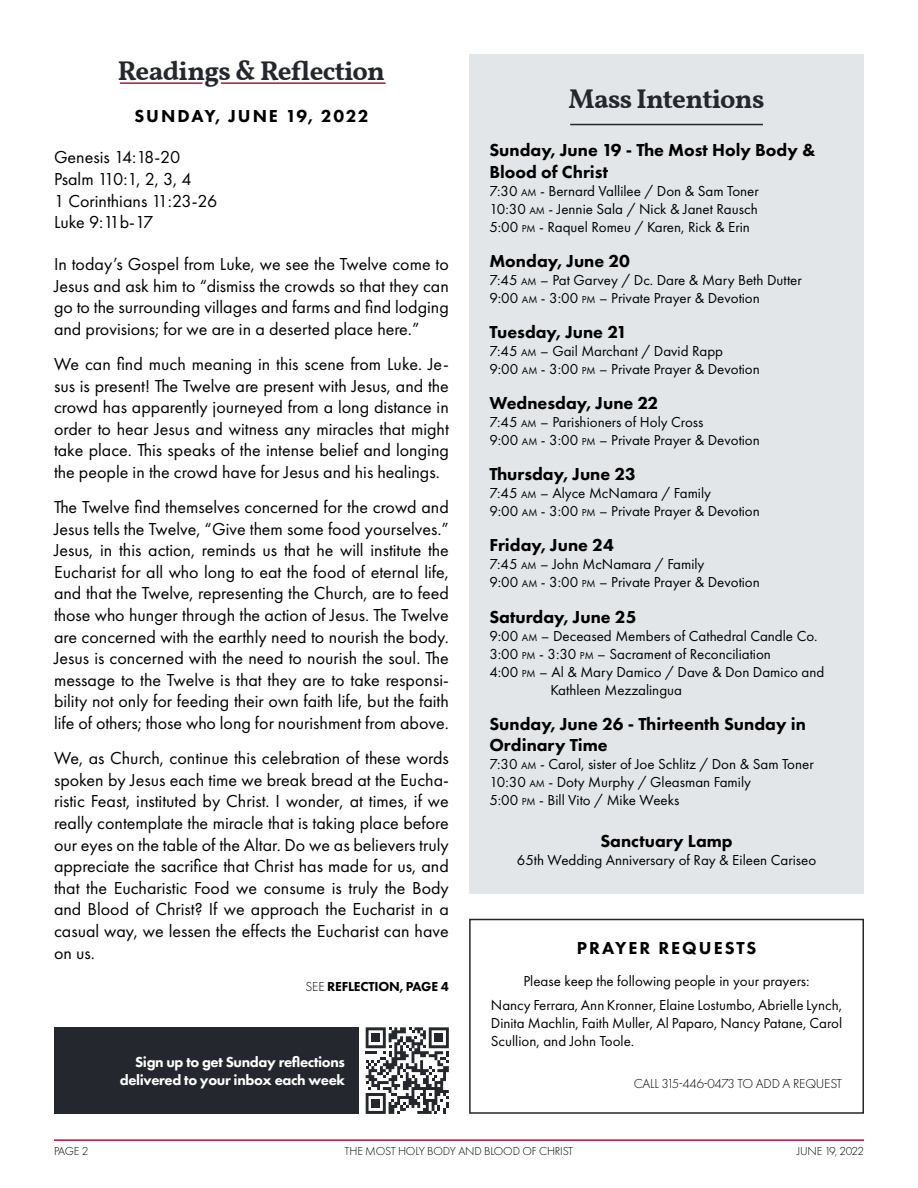
<style>
.page{position:relative;width:918px;height:1188px;background:#fff}
.page>*{position:absolute;margin:0;border:0;box-sizing:border-box;transform-origin:0 0}
.t1{font:700 27px "Vollkorn";letter-spacing:-.025em;color:#25272e}
.t2{font:18px/21.6px "Futura PT";color:#000;text-align:justify}
.t3{font:800 18px/21.6px "Futura PT";color:#000}
.t4{font:800 18px "Futura PT";letter-spacing:.105em;color:#000}
.t5{font:800 18px "Futura PT";letter-spacing:.11em;color:#000}
.t6{font:15px/18px "Futura PT";color:#000}
.t7{font:800 15px/18px "Futura PT";letter-spacing:-.025em;color:#fff;text-align:right}
.t8{font:300 13.5px "Futura PT";letter-spacing:-.025em;color:#000}
.t9{font:800 13.5px "Futura PT";letter-spacing:-.015em;color:#000}
.t10{font:300 12px "Futura PT";letter-spacing:-.015em;color:#000}
.s1{font-weight:300}
.s2{font-size:10.5px}
</style>
<div class="page">
<hr style="left:120px;top:82px;width:82px;height:2px;background:#a21c3a">
<hr style="left:221px;top:82px;width:165px;height:2px;background:#a21c3a">
<div style="left:469px;top:54px;width:395px;height:839px;background:#e3e6e8"></div>
<div style="left:469px;top:919px;width:395px;height:195px;border:2px solid #25272e"></div>
<hr style="left:570px;top:124px;width:193px;height:1px;background:#25272e">
<hr style="left:54px;top:1139px;width:810px;height:2px;background:#a21c3a">
<div style="left:54px;top:1028px;width:305px;height:86px;background:#25272e"></div>
<svg style="left:366px;top:1027px;width:83px;height:87px"></svg>
<h1 class="t1" style="left:118px;top:50px;width:269px">Readings &amp; Reflection</h1>
<p class="t4" style="left:134px;top:104px;width:236px">SUNDAY, JUNE 19, 2022</p>
<p class="t2" style="left:54px;top:147px;width:165px;text-align:left">Genesis 14:18-20<br>Psalm 110:1, 2, 3, 4<br>1 Corinthians 11:23-26<br>Luke 9:11b-17</p>
<p class="t2" style="left:54px;top:253px;width:396px">In today’s Gospel from Luke, we see the Twelve come to Jesus and ask him to “dismiss the crowds so that they can go to the surrounding villages and farms and find lodging and provisions; for we are in a deserted place here.”</p>
<p class="t2" style="left:54px;top:353px;width:396px">We can find much meaning in this scene from Luke. Je&shy;sus is present! The Twelve are present with Jesus, and the crowd has apparently journeyed from a long distance in order to hear Jesus and witness any miracles that might take place. This speaks of the intense belief and longing the people in the crowd have for Jesus and his healings.</p>
<p class="t2" style="left:54px;top:496px;width:396px">The Twelve find themselves concerned for the crowd and Jesus tells the Twelve, “Give them some food yourselves.” Jesus, in this action, reminds us that he will institute the Eucharist for all who long to eat the food of eternal life, and that the Twelve, representing the Church, are to feed those who hunger through the action of Jesus. The Twelve are concerned with the earthly need to nourish the body.<br>Jesus is concerned with the need to nourish the soul. The message to the Twelve is that they are to take responsi&shy;bility not only for feeding their own faith life, but the faith life of others; those who long for nourishment from above.</p>
<p class="t2" style="left:54px;top:747px;width:396px">We, as Church, continue this celebration of these words spoken by Jesus each time we break bread at the Eucha&shy;ristic Feast, instituted by Christ. I wonder, at times, if we really contemplate the miracle that is taking place before our eyes on the table of the Altar. Do we as believers truly appreciate the sacrifice that Christ has made for us, and that the Eucharistic Food we consume is truly the Body and Blood of Christ? If we approach the Eucharist in a casual way, we lessen the effects the Eucharist can have on us.</p>
<p class="t9" style="left:306px;top:978px;width:145px"><span class="s1">SEE</span> REFLECTION, PAGE 4</p>
<p class="t7" style="left:120px;top:1053px;width:227px">Sign up to get Sunday reflections delivered to your inbox each week</p>
<h1 class="t1" style="left:569px;top:78px;width:197px">Mass Intentions</h1>
<p class="t3" style="left:489px;top:139px;width:328px">Sunday, June 19 - The Most Holy Body &amp;<br>Blood of Christ</p>
<p class="t6" style="left:489px;top:182px;width:271px;text-align:justify">7:30 <span class="s2">AM</span> - Bernard Vallilee / Don &amp; Sam Toner 10:30 <span class="s2">AM</span> - Jennie Sala / Nick &amp; Janet Rausch 5:00 <span class="s2">PM</span> - Raquel Romeu / Karen, Rick &amp; Erin</p>
<p class="t3" style="left:489px;top:250px;width:142px">Monday, June 20</p>
<p class="t6" style="left:489px;top:271px;width:314px">7:45 <span class="s2">AM</span> – Pat Garvey / Dc. Dare &amp; Mary Beth Dutter<br>9:00 <span class="s2">AM</span> - 3:00 <span class="s2">PM</span> – Private Prayer &amp; Devotion</p>
<p class="t3" style="left:489px;top:321px;width:139px">Tuesday, June 21</p>
<p class="t6" style="left:489px;top:342px;width:272px">7:45 <span class="s2">AM</span> – Gail Marchant / David Rapp<br>9:00 <span class="s2">AM</span> - 3:00 <span class="s2">PM</span> – Private Prayer &amp; Devotion</p>
<p class="t3" style="left:489px;top:392px;width:171px">Wednesday, June 22</p>
<p class="t6" style="left:489px;top:413px;width:272px">7:45 <span class="s2">AM</span> – Parishioners of Holy Cross<br>9:00 <span class="s2">AM</span> - 3:00 <span class="s2">PM</span> – Private Prayer &amp; Devotion</p>
<p class="t3" style="left:489px;top:463px;width:148px">Thursday, June 23</p>
<p class="t6" style="left:489px;top:484px;width:272px">7:45 <span class="s2">AM</span> – Alyce McNamara / Family<br>9:00 <span class="s2">AM</span> - 3:00 <span class="s2">PM</span> – Private Prayer &amp; Devotion</p>
<p class="t3" style="left:489px;top:534px;width:126px">Friday, June 24</p>
<p class="t6" style="left:489px;top:555px;width:272px">7:45 <span class="s2">AM</span> – John McNamara / Family<br>9:00 <span class="s2">AM</span> - 3:00 <span class="s2">PM</span> – Private Prayer &amp; Devotion</p>
<p class="t3" style="left:489px;top:605px;width:149px">Saturday, June 25</p>
<p class="t6" style="left:489px;top:626px;width:330px">9:00 <span class="s2">AM</span> – Deceased Members of Cathedral Candle Co.</p>
<p class="t6" style="left:489px;top:644px;width:283px">3:00 <span class="s2">PM</span> - 3:30 <span class="s2">PM</span> – Sacrament of Reconciliation</p>
<p class="t6" style="left:489px;top:662px;width:337px">4:00 <span class="s2">PM</span> – Al &amp; Mary Damico / Dave &amp; Don Damico and</p>
<p class="t6" style="left:550px;top:680px;width:133px">Kathleen Mezzalingua</p>
<p class="t3" style="left:489px;top:713px;width:318px">Sunday, June 26 - Thirteenth Sunday in<br>Ordinary Time</p>
<p class="t6" style="left:489px;top:755px;width:326px">7:30 <span class="s2">AM</span> - Carol, sister of Joe Schlitz / Don &amp; Sam Toner<br>10:30 <span class="s2">AM</span> - Doty Murphy / Gleasman Family<br>5:00 <span class="s2">PM</span> - Bill Vito / Mike Weeks</p>
<p class="t3" style="left:600px;top:830px;width:134px">Sanctuary Lamp</p>
<p class="t6" style="left:517px;top:851px;width:301px">65th Wedding Anniversary of Ray &amp; Eileen Cariseo</p>
<p class="t5" style="left:577px;top:937px;width:181px">PRAYER REQUESTS</p>
<p class="t6" style="left:491px;top:968px;width:353px;line-height:24.8px;text-align:center">Please keep the following people in your prayers:<br>Nancy Ferrara, Ann Kronner, Elaine Lostumbo, Abrielle Lynch,</p>
<p class="t6" style="left:491px;top:1014px;width:353px">Dinita Machlin, Faith Muller, Al Paparo, Nancy Patane, Carol<br>Scullion, and John Toole.</p>
<p class="t8" style="left:634px;top:1076px;width:210px">CALL 315-446-0473 TO ADD A REQUEST</p>
<p class="t10" style="left:54px;top:1144px;width:36px">PAGE 2</p>
<p class="t10" style="left:345px;top:1144px;width:230px">THE MOST HOLY BODY AND BLOOD OF CHRIST</p>
<p class="t10" style="left:797px;top:1144px;width:68px">JUNE 19, 2022</p>
</div>
